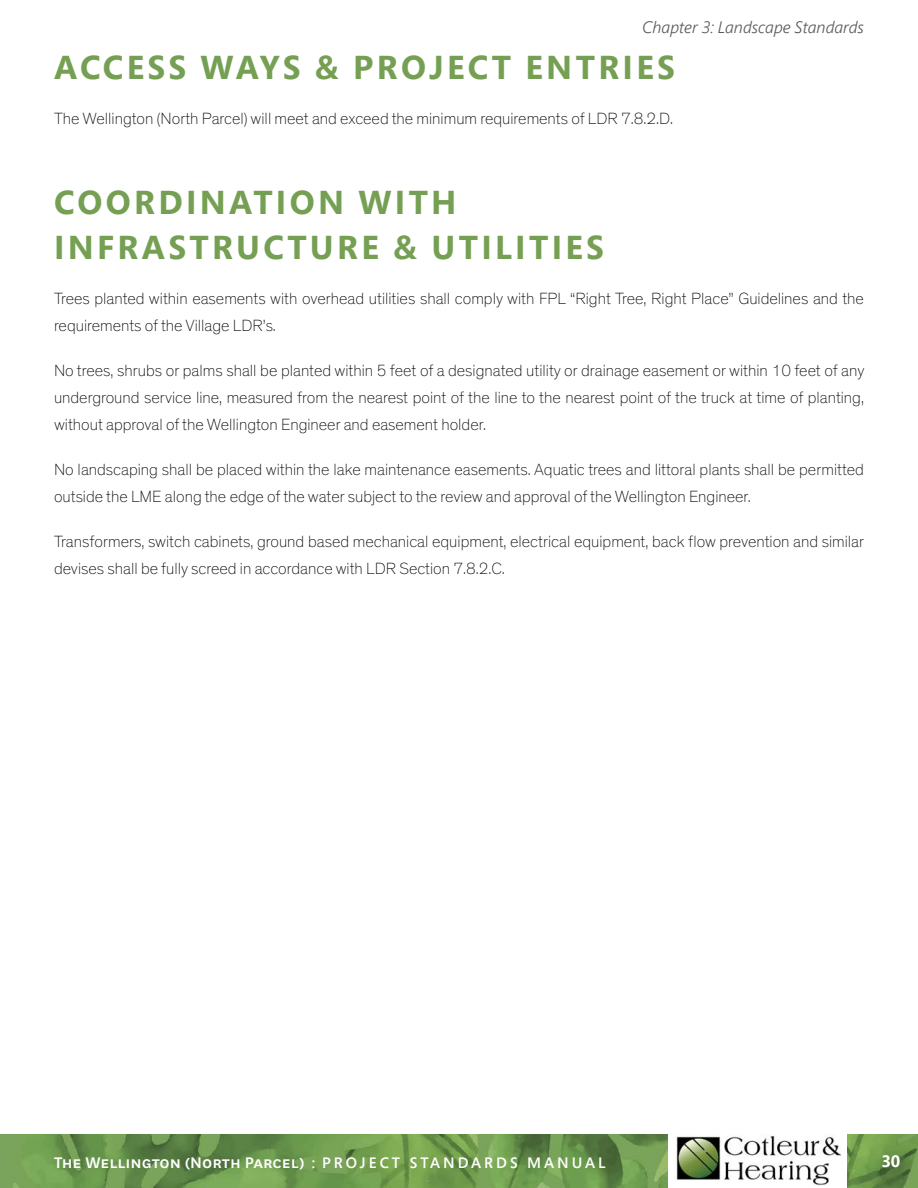
<style>
.page{position:relative;width:918px;height:1188px;background:#fff}
.page>*{position:absolute;margin:0;border:0;box-sizing:border-box;transform-origin:0 0}
.BODY_COPY{font:700 33px "Segoe Pro";letter-spacing:.1em;color:#75a053}
.t1{font:500 18px "National";color:#fff}
.BODY_COPY-2{font:100 16.5px/27px "Theinhardt";color:#000}
.t2{font:italic 300 16.5px "Segoe Pro";color:#57585a}
.t3{font:700 16.5px "Segoe Pro";color:#fff}
.s1{font-family:"Segoe Pro";font-weight:600;font-size:15px}
</style>
<div class="page">
<img style="left:848px;top:1134px;width:70px;height:54px">
<img style="left:676px;top:1135px;width:166px;height:51px">
<img style="left:0;top:1134px;width:667px;height:54px">
<p class="t2" style="left:642px;top:16px;width:223px">Chapter 3: Landscape Standards</p>
<p class="BODY_COPY" style="left:54px;top:44px;width:622px">ACCESS WAYS &amp; PROJECT ENTRIES</p>
<p class="BODY_COPY-2" style="left:54px;top:105px;width:620px">The Wellington (North Parcel) will meet and exceed the minimum requirements of LDR 7.8.2.D.</p>
<p class="BODY_COPY" style="left:54px;top:179px;width:404px">COORDINATION WITH</p>
<p class="BODY_COPY" style="left:54px;top:224px;width:551px">INFRASTRUCTURE &amp; UTILITIES</p>
<p class="BODY_COPY-2" style="left:54px;top:285px;width:811px">Trees planted within easements with overhead utilities shall comply with FPL “Right Tree, Right Place” Guidelines and the requirements of the Village LDR’s.</p>
<p class="BODY_COPY-2" style="left:54px;top:357px;width:812px;text-align:justify">No trees, shrubs or palms shall be planted within 5 feet of a designated utility or drainage easement or within 10 feet of any underground service line, measured from the nearest point of the line to the nearest point of the truck at time of planting, without approval of the Wellington Engineer and easement holder.</p>
<p class="BODY_COPY-2" style="left:54px;top:456px;width:811px">No landscaping shall be placed within the lake maintenance easements. Aquatic trees and littoral plants shall be permitted outside the LME along the edge of the water subject to the review and approval of the Wellington Engineer.</p>
<p class="BODY_COPY-2" style="left:54px;top:528px;width:812px">Transformers, switch cabinets, ground based mechanical equipment, electrical equipment, back flow prevention and similar devises shall be fully screed in accordance with LDR Section 7.8.2.C.</p>
<p class="t1" style="left:54px;top:1150px;width:553px">The Wellington (North Parcel) <span class="s1">: P R O J E C T S TA N D A R D S M A N U A L</span></p>
<p class="t3" style="left:882px;top:1150px;width:20px">30</p>
</div>
